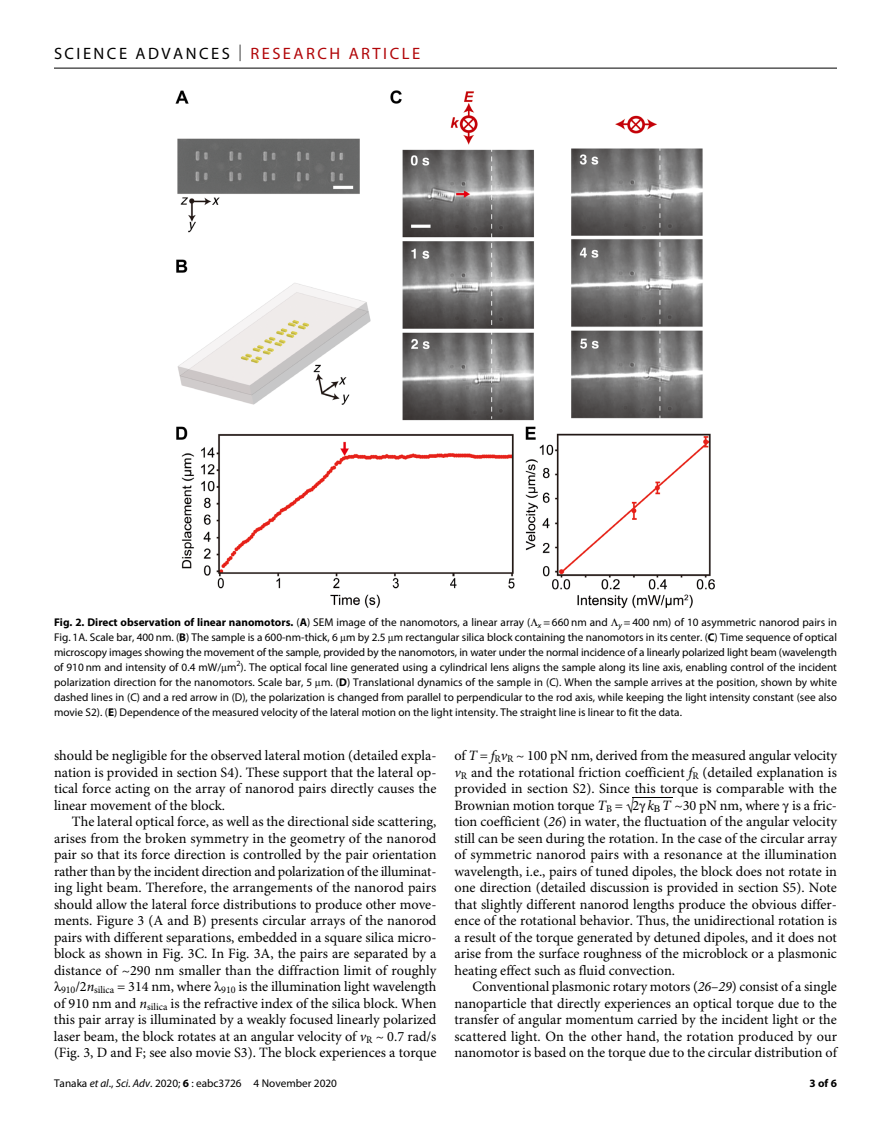
<style>
.page{position:relative;width:891px;height:1134px;background:#fff}
.page>*{position:absolute;margin:0;border:0;box-sizing:border-box;transform-origin:0 0}
.t1{font:16.5px "Myriad Pro";letter-spacing:.15em;color:#000}
.t2{font:14.25px/16.5px "Minion Pro";color:#000;text-align:justify}
.t3{font:11.4px "Minion Pro";color:#000;scale:7.09 1}
.t4{font:11.25px/15px "Myriad Pro";color:#000;text-align:justify}
.t5{font:700 11.25px "Myriad Pro";color:#000}
.s1{font-weight:300}
.s2{color:#b10508}
.s3{font-weight:700}
.s4{font-style:italic}
.s5{font-size:16.8px}
</style>
<div class="page">
<hr style="left:54px;top:68px;width:783px;height:1px;background:#000">
<img style="left:176px;top:90px;width:539px;height:518px">
<p class="t1" style="left:54px;top:40px;width:368px">SCIENCE ADVANCES <span class="s1">|</span> <span class="s2">RESEARCH ARTICLE</span></p>
<p class="t4" style="left:54px;top:615px;width:785px"><span class="s3">Fig. 2. Direct observation of linear nanomotors.</span> (<span class="s3">A</span>) SEM image of the nanomotors, a linear array ( <sub>x</sub> = 660 nm and <sub>y</sub> = 400 nm) of 10 asymmetric nanorod pairs in Fig. 1A. Scale bar, 400 nm. (<span class="s3">B</span>) The sample is a 600-nm-thick, 6 m by 2.5 m rectangular silica block containing the nanomotors in its center. (<span class="s3">C</span>) Time sequence of optical microscopy images showing the movement of the sample, provided by the nanomotors, in water under the normal incidence of a linearly polarized light beam (wavelength of 910 nm and intensity of 0.4 mW/ m<sup>2</sup>). The optical focal line generated using a cylindrical lens aligns the sample along its line axis, enabling control of the incident polarization direction for the nanomotors. Scale bar, 5 m. (<span class="s3">D</span>) Translational dynamics of the sample in (C). When the sample arrives at the position, shown by white dashed lines in (C) and a red arrow in (D), the polarization is changed from parallel to perpendicular to the rod axis, while keeping the light intensity constant (see also movie S2). (<span class="s3">E</span>) Dependence of the measured velocity of the lateral motion on the light intensity. The straight line is linear to fit the data.</p>
<p class="t2" style="left:54px;top:749px;width:384px">should be negligible for the observed lateral motion (detailed expla&shy;nation is provided in section S4). These support that the lateral op&shy;tical force acting on the array of nanorod pairs directly causes the linear movement of the block.</p>
<p class="t2" style="left:54px;top:815px;width:384px;text-indent:18px">The lateral optical force, as well as the directional side scattering, arises from the broken symmetry in the geometry of the nanorod pair so that its force direction is controlled by the pair orientation rather than by the incident direction and polarization of the illuminat&shy;ing light beam. Therefore, the arrangements of the nanorod pairs should allow the lateral force distributions to produce other move&shy;ments. Figure 3 (A and B) presents circular arrays of the nanorod pairs with different separations, embedded in a square silica micro&shy;block as shown in Fig. 3C. In Fig. 3A, the pairs are separated by a distance of ~290 nm smaller than the diffraction limit of roughly</p>
<p class="t2" style="left:54px;top:980px;width:384px">●<sub>910</sub>/2<span class="s4">n</span><sub>silica</sub> = 314 nm, where ●<sub>910</sub> is the illumination light wavelength of 910 nm and <span class="s4">n</span><sub>silica</sub> is the refractive index of the silica block. When this pair array is illuminated by a weakly focused linearly polarized laser beam, the block rotates at an angular velocity of <span class="s4">v</span><sub>R</sub> ~ 0.7 rad/s (Fig. 3, D and F; see also movie S3). The block experiences a torque</p>
<p class="t4" style="left:54px;top:1076px;width:284px">Tanaka <span class="s4">et al</span>., <span class="s4">Sci. Adv.</span> 2020; <span class="s3">6</span> : eabc3726 4 November 2020</p>
<p class="t2" style="left:455px;top:749px;width:384px">of <span class="s4">T</span> = <span class="s4">f</span><sub>R</sub><span class="s4">v</span><sub>R</sub> ~ 100 pN nm, derived from the measured angular velocity <span class="s4">v</span><sub>R</sub> and the rotational friction coefficient <span class="s4">f</span><sub>R</sub> (detailed explanation is provided in section S2). Since this torque is comparable with the Brownian motion torque <span class="s4">T</span><sub>B</sub> = <span class="s5">√</span>2 <span class="s4">k</span><sub>B</sub> <span class="s4">T</span> ~30 pN nm, where is a fric-</p>
<p class="t3" style="left:633px;top:786px;width:7px">_</p>
<p class="t2" style="left:455px;top:815px;width:384px">tion coefficient (<span class="s4">26</span>) in water, the fluctuation of the angular velocity still can be seen during the rotation. In the case of the circular array of symmetric nanorod pairs with a resonance at the illumination wavelength, i.e., pairs of tuned dipoles, the block does not rotate in one direction (detailed discussion is provided in section S5). Note that slightly different nanorod lengths produce the obvious differ&shy;ence of the rotational behavior. Thus, the unidirectional rotation is a result of the torque generated by detuned dipoles, and it does not arise from the surface roughness of the microblock or a plasmonic heating effect such as fluid convection.</p>
<p class="t2" style="left:454px;top:980px;width:384px;text-indent:18px">Conventional plasmonic rotary motors (<span class="s4">26</span>–<span class="s4">29</span>) consist of a single nanoparticle that directly experiences an optical torque due to the transfer of angular momentum carried by the incident light or the scattered light. On the other hand, the rotation produced by our nanomotor is based on the torque due to the circular distribution of</p>
<p class="t5" style="left:810px;top:1074px;width:29px">3 of 6</p>
</div>
